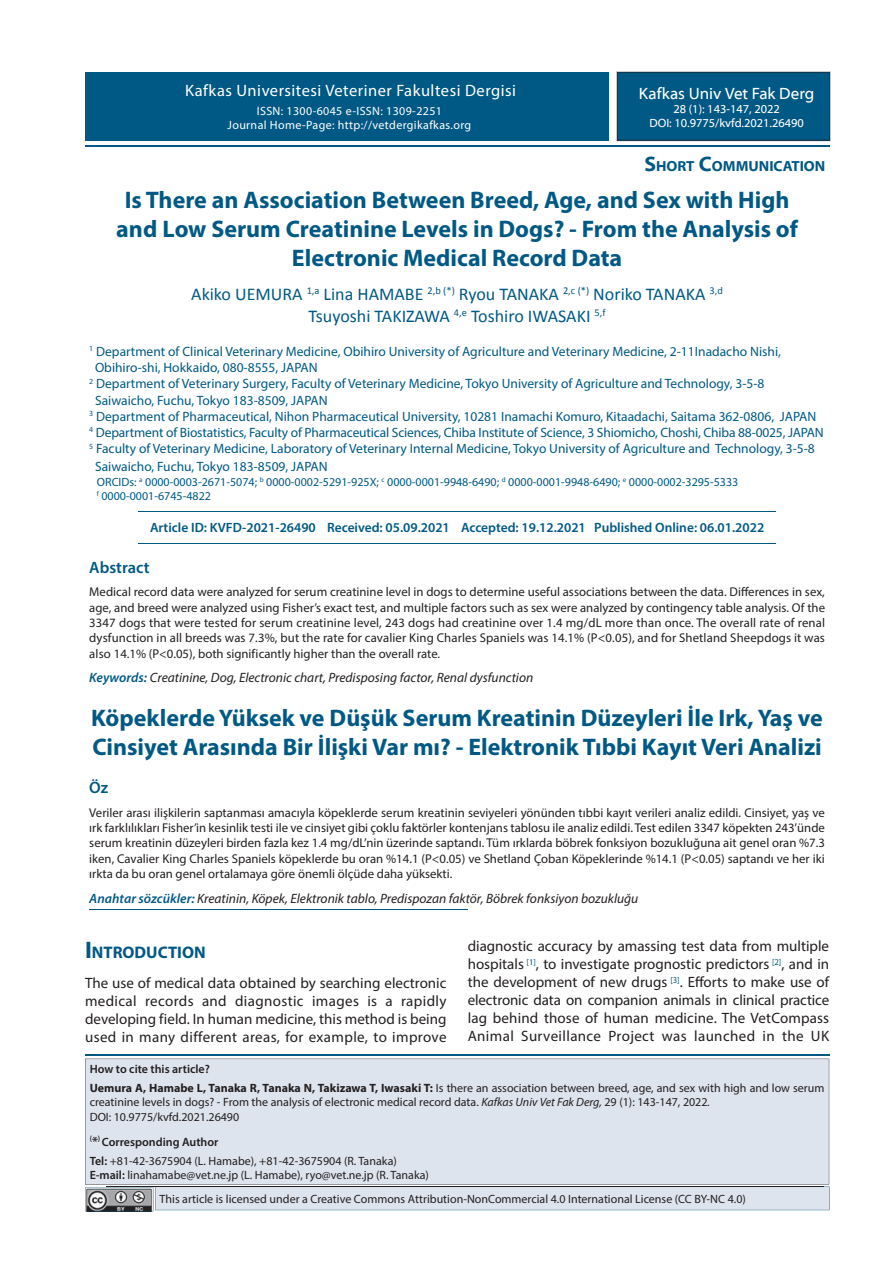
<style>
.page{position:relative;width:893px;height:1263px;background:#fff}
.page>*{position:absolute;margin:0;border:0;box-sizing:border-box;transform-origin:0 0}
.t1{font:700 24px/28.8px "Myriad Pro";color:#005984;text-align:center}
.t2{font:18px/21.6px "Calibri";color:#005984;text-align:center}
.t3{font:700 16.8px "Myriad Pro";color:#005984}
.t4{font:16.5px "Myriad Pro";letter-spacing:.03em;color:#fff}
.t5{font:16.5px "Myriad Web Pro";color:#fff}
.t6{font:600 16.5px "Myriad Pro";color:#005984}
.t7{font:15px/18px "Myriad Pro";letter-spacing:.025em;color:#231f20;text-align:justify}
.t8{font:700 14.7px "Myriad Web Pro";color:#005984}
.t9{font:13.5px "Myriad Pro";color:#005984}
.t10{font:italic 13.5px "Myriad Pro";color:#231f20}
.t11{font:600 13.5px "Myriad Pro";color:#005984}
.t12{font:12.75px/15.3px "Myriad Pro";color:#231f20;text-align:justify}
.t13{font:12px/18.6px "Myriad Pro";color:#231f20}
.t14{font:12px/14.4px "Myriad Pro";color:#005984}
.t15{font:12px/14.2px "Myriad Pro";letter-spacing:.03em;color:#fff;text-align:center}
.t16{font:12px/14.4px "Myriad Web Pro";color:#fff;text-align:center}
.s1{font-size:21px}
.s2{font-weight:600;color:#005984}
.s3{font-size:24px}
.s4{font-weight:600}
.s5{font-weight:700}
.s6{font-style:italic}
.s7{font-weight:600;font-size:13.5px}
</style>
<div class="page">
<div style="left:85px;top:1059px;width:744px;height:125px;background:#dee4ed"></div>
<hr style="left:85px;top:1054px;width:744px;height:2px;background:#005984">
<hr style="left:85px;top:145px;width:744px;height:2px;background:#005984">
<hr style="left:138px;top:511px;width:638px;height:1px;background:#005984">
<hr style="left:138px;top:543px;width:638px;height:1px;background:#005984">
<hr style="left:89px;top:909px;width:379px;height:1px;background:#005984">
<div style="left:616px;top:72px;width:214px;height:69px;background:#005984"></div>
<div style="left:86px;top:72px;width:523px;height:68px;background:#005984"></div>
<svg style="left:85px;top:1186px;width:744px;height:25px;background:#d4dbe3"></svg>
<hr style="left:106px;top:1186px;width:717px;height:1px;background:#231f20">
<p class="t4" style="left:185px;top:80px;width:332px">Kafkas Universitesi Veteriner Fakultesi Dergisi</p>
<p class="t15" style="left:228px;top:103px;width:245px">ISSN: 1300-6045 e-ISSN: 1309-2251<br>Journal Home-Page: http://vetdergikafkas.org</p>
<p class="t5" style="left:639px;top:84px;width:177px">Kafkas Univ Vet Fak Derg</p>
<p class="t16" style="left:649px;top:102px;width:156px">28 (1): 143-147, 2022<br>DOI: 10.9775/kvfd.2021.26490</p>
<p class="t8" style="left:644px;top:158px;width:182px"><span class="s1">S</span>HORT <span class="s1">C</span>OMMUNICATION</p>
<h1 class="t1" style="left:116px;top:185px;width:683px">Is There an Association Between Breed, Age, and Sex with High and Low Serum Creatinine Levels in Dogs? - From the Analysis of<br>Electronic Medical Record Data</h1>
<h2 class="t2" style="left:191px;top:283px;width:533px">Akiko UEMURA <sup>1,a</sup> Lina HAMABE <sup>2,b</sup> <sup>(*)</sup> Ryou TANAKA <sup>2,c</sup> <sup>(*)</sup> Noriko TANAKA <sup>3,d<br></sup>Tsuyoshi TAKIZAWA <sup>4,e</sup> Toshiro IWASAKI <sup>5,f</sup></h2>
<p class="t9" style="left:89px;top:343px;width:693px"><sup>1</sup> Department of Clinical Veterinary Medicine, Obihiro University of Agriculture and Veterinary Medicine, 2-11Inadacho Nishi,</p>
<p class="t9" style="left:95px;top:359px;width:224px">Obihiro-shi, Hokkaido, 080-8555, JAPAN</p>
<p class="t9" style="left:89px;top:375px;width:677px"><sup>2</sup> Department of Veterinary Surgery, Faculty of Veterinary Medicine, Tokyo University of Agriculture and Technology, 3-5-8</p>
<p class="t9" style="left:95px;top:392px;width:234px">Saiwaicho, Fuchu, Tokyo 183-8509, JAPAN</p>
<p class="t9" style="left:89px;top:408px;width:728px"><sup>3</sup> Department of Pharmaceutical, Nihon Pharmaceutical University, 10281 Inamachi Komuro, Kitaadachi, Saitama 362-0806, JAPAN</p>
<p class="t9" style="left:89px;top:424px;width:736px"><sup>4</sup> Department of Biostatistics, Faculty of Pharmaceutical Sciences, Chiba Institute of Science, 3 Shiomicho, Choshi, Chiba 88-0025, JAPAN</p>
<p class="t9" style="left:89px;top:440px;width:727px"><sup>5</sup> Faculty of Veterinary Medicine, Laboratory of Veterinary Internal Medicine, Tokyo University of Agriculture and Technology, 3-5-8</p>
<p class="t9" style="left:95px;top:458px;width:234px">Saiwaicho, Fuchu, Tokyo 183-8509, JAPAN</p>
<p class="t14" style="left:97px;top:474px;width:643px">ORCIDs: <sup>a</sup> 0000-0003-2671-5074; <sup>b</sup> 0000-0002-5291-925X; <sup>c</sup> 0000-0001-9948-6490; <sup>d</sup> 0000-0001-9948-6490; <sup>e</sup> 0000-0002-3295-5333 <sup>f</sup> 0000-0001-6745-4822</p>
<p class="t11" style="left:150px;top:519px;width:616px">Article ID: KVFD-2021-26490 Received: 05.09.2021 Accepted: 19.12.2021 Published Online: 06.01.2022</p>
<p class="t6" style="left:89px;top:556px;width:62px">Abstract</p>
<p class="t12" style="left:89px;top:584px;width:737px">Medical record data were analyzed for serum creatinine level in dogs to determine useful associations between the data. Differences in sex, age, and breed were analyzed using Fisher’s exact test, and multiple factors such as sex were analyzed by contingency table analysis. Of the 3347 dogs that were tested for serum creatinine level, 243 dogs had creatinine over 1.4 mg/dL more than once. The overall rate of renal dysfunction in all breeds was 7.3%, but the rate for cavalier King Charles Spaniels was 14.1% (P&lt;0.05), and for Shetland Sheepdogs it was also 14.1% (P&lt;0.05), both significantly higher than the overall rate.</p>
<p class="t10" style="left:89px;top:669px;width:445px"><span class="s2">Keywords:</span> Creatinine, Dog, Electronic chart, Predisposing factor, Renal dysfunction</p>
<h1 class="t1" style="left:91px;top:703px;width:733px;text-align:left">Köpeklerde Yüksek ve Düşük Serum Kreatinin Düzeyleri İle Irk, Yaş ve<br>Cinsiyet Arasında Bir İlişki Var mı? - Elektronik Tıbbi Kayıt Veri Analizi</h1>
<p class="t6" style="left:89px;top:777px;width:20px">Öz</p>
<p class="t12" style="left:89px;top:805px;width:737px">Veriler arası ilişkilerin saptanması amacıyla köpeklerde serum kreatinin seviyeleri yönünden tıbbi kayıt verileri analiz edildi. Cinsiyet, yaş ve ırk farklılıkları Fisher’in kesinlik testi ile ve cinsiyet gibi çoklu faktörler kontenjans tablosu ile analiz edildi. Test edilen 3347 köpekten 243’ünde serum kreatinin düzeyleri birden fazla kez 1.4 mg/dL’nin üzerinde saptandı. Tüm ırklarda böbrek fonksiyon bozukluğuna ait genel oran %7.3 iken, Cavalier King Charles Spaniels köpeklerde bu oran %14.1 (P&lt;0.05) ve Shetland Çoban Köpeklerinde %14.1 (P&lt;0.05) saptandı ve her iki ırkta da bu oran genel ortalamaya göre önemli ölçüde daha yüksekti.</p>
<p class="t10" style="left:89px;top:890px;width:551px"><span class="s2">Anahtar sözcükler:</span> Kreatinin, Köpek, Elektronik tablo, Predispozan faktör, Böbrek fonksiyon bozukluğu</p>
<h3 class="t3" style="left:85px;top:941px;width:122px"><span class="s3">I</span>NTRODUCTION</h3>
<p class="t7" style="left:85px;top:973px;width:363px">The use of medical data obtained by searching electronic medical records and diagnostic images is a rapidly developing field. In human medicine, this method is being used in many different areas, for example, to improve</p>
<p class="t7" style="left:468px;top:937px;width:363px">diagnostic accuracy by amassing test data from multiple hospitals <sup>[1]</sup>, to investigate prognostic predictors <sup>[2]</sup>, and in the development of new drugs <sup>[3]</sup>. Efforts to make use of electronic data on companion animals in clinical practice lag behind those of human medicine. The VetCompass Animal Surveillance Project was launched in the UK</p>
<p class="t13" style="left:90px;top:1060px;width:736px"><span class="s4">How to cite this article?<br></span><span class="s5">Uemura A, Hamabe L, Tanaka R, Tanaka N, Takizawa T, Iwasaki T:</span> Is there an association between breed, age, and sex with high and low serum</p>
<p class="t13" style="left:90px;top:1095px;width:622px;line-height:14.4px">creatinine levels in dogs? - From the analysis of electronic medical record data. <span class="s6">Kafkas Univ Vet Fak Derg,</span> 29 (1): 143-147, 2022<span class="s6">.<br></span>DOI: 10.9775/kvfd.2021.26490</p>
<p class="t13" style="left:90px;top:1132px;width:309px"><sup>(</sup><span class="s7">*</span><sup>)</sup> <span class="s4">Corresponding Author<br>Tel:</span> +81-42-3675904 (L. Hamabe), +81-42-3675904 (R. Tanaka)</p>
<p class="t13" style="left:90px;top:1165px;width:341px"><span class="s4">E-mail:</span> linahamabe@vet.ne.jp (L. Hamabe), ryo@vet.ne.jp (R. Tanaka)</p>
<p class="t13" style="left:160px;top:1189px;width:588px">This article is licensed under a Creative Commons Attribution-NonCommercial 4.0 International License (CC BY-NC 4.0)</p>
</div>
